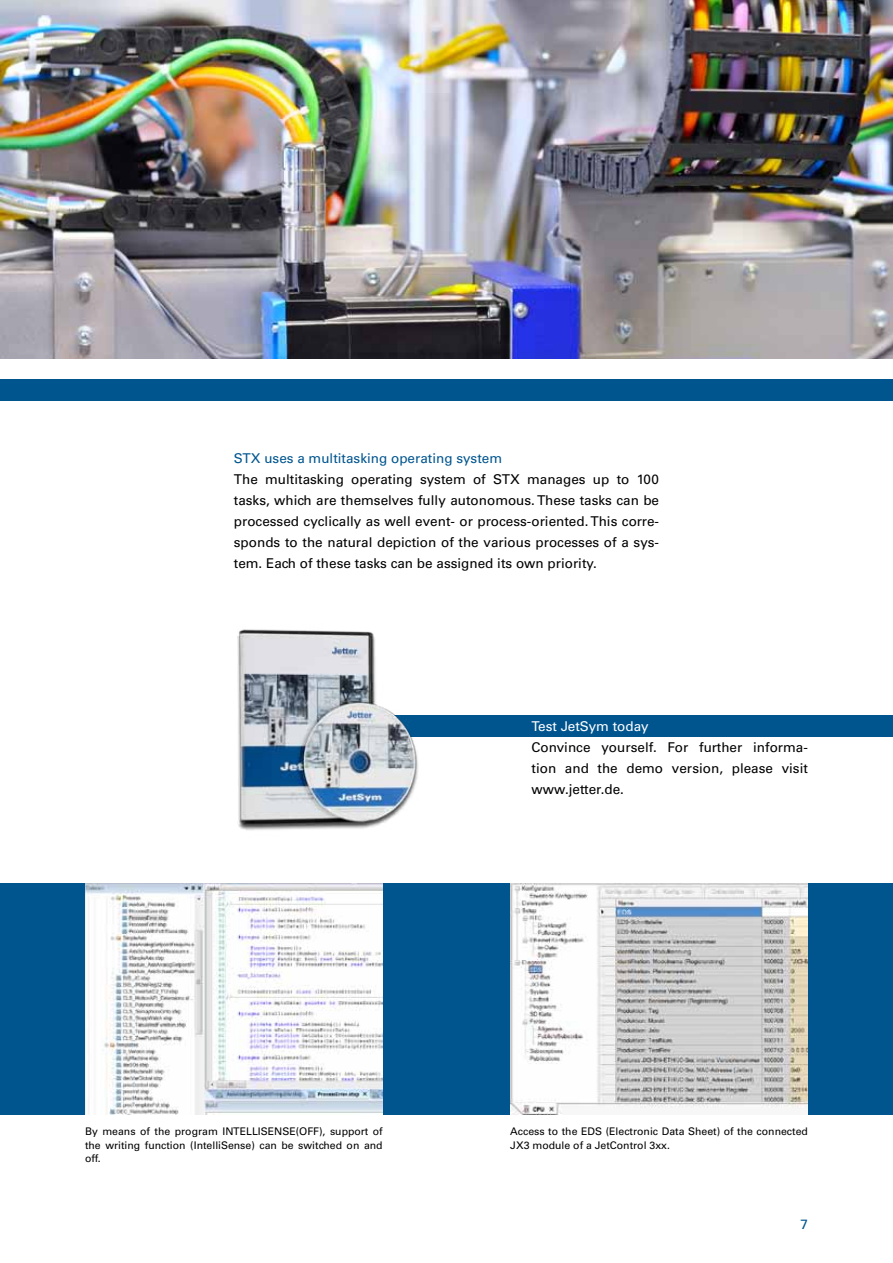
<style>
.page{position:relative;width:893px;height:1263px;background:#fff}
.page>*{position:absolute;margin:0;border:0;box-sizing:border-box;transform-origin:0 0}
.t1{font:13.65px "Univers LT Std";color:#000}
.t2{font:13.5px/21px "Univers LT Std";color:#000;text-align:justify}
.t3{font:13.5px "Univers LT Std";color:#00558f}
.t4{font:13.5px "Univers LT Std";color:#fff}
.t5{font:10.5px/13.5px "Univers LT Std";color:#000;text-align:justify}
</style>
<div class="page">
<div style="left:0;top:379px;width:893px;height:21px;background:#00558f"></div>
<div style="left:0;top:883px;width:893px;height:231px;background:#00558f"></div>
<img style="left:85px;top:883px;width:298px;height:231px">
<img style="left:510px;top:883px;width:298px;height:231px">
<img style="left:0;top:0;width:893px;height:358px">
<div style="left:253px;top:715px;width:640px;height:21px;background:#00558f"></div>
<img style="left:237px;top:629px;width:224px;height:201px">
<p class="t3" style="left:234px;top:450px;width:270px">STX uses a multitasking operating system</p>
<p class="t2" style="left:234px;top:469px;width:427px">The multitasking operating system of STX manages up to 100 tasks, which are themselves fully autonomous. These tasks can be processed cyclically as well event- or process-oriented. This corre&shy;sponds to the natural depiction of the various processes of a sys&shy;tem. Each of these tasks can be assigned its own priority.</p>
<p class="t4" style="left:531px;top:718px;width:119px">Test JetSym today</p>
<p class="t2" style="left:531px;top:736px;width:278px">Convince yourself. For further informa&shy;tion and the demo version, please visit</p>
<p class="t1" style="left:531px;top:781px;width:94px">www.jetter.de.</p>
<p class="t5" style="left:85px;top:1125px;width:299px">By means of the program INTELLISENSE(OFF), support of the writing function (IntelliSense) can be switched on and off.</p>
<p class="t5" style="left:510px;top:1125px;width:299px">Access to the EDS (Electronic Data Sheet) of the connected<br>JX3 module of a JetControl 3xx.</p>
<p class="t3" style="left:800px;top:1216px;width:9px">7</p>
</div>
